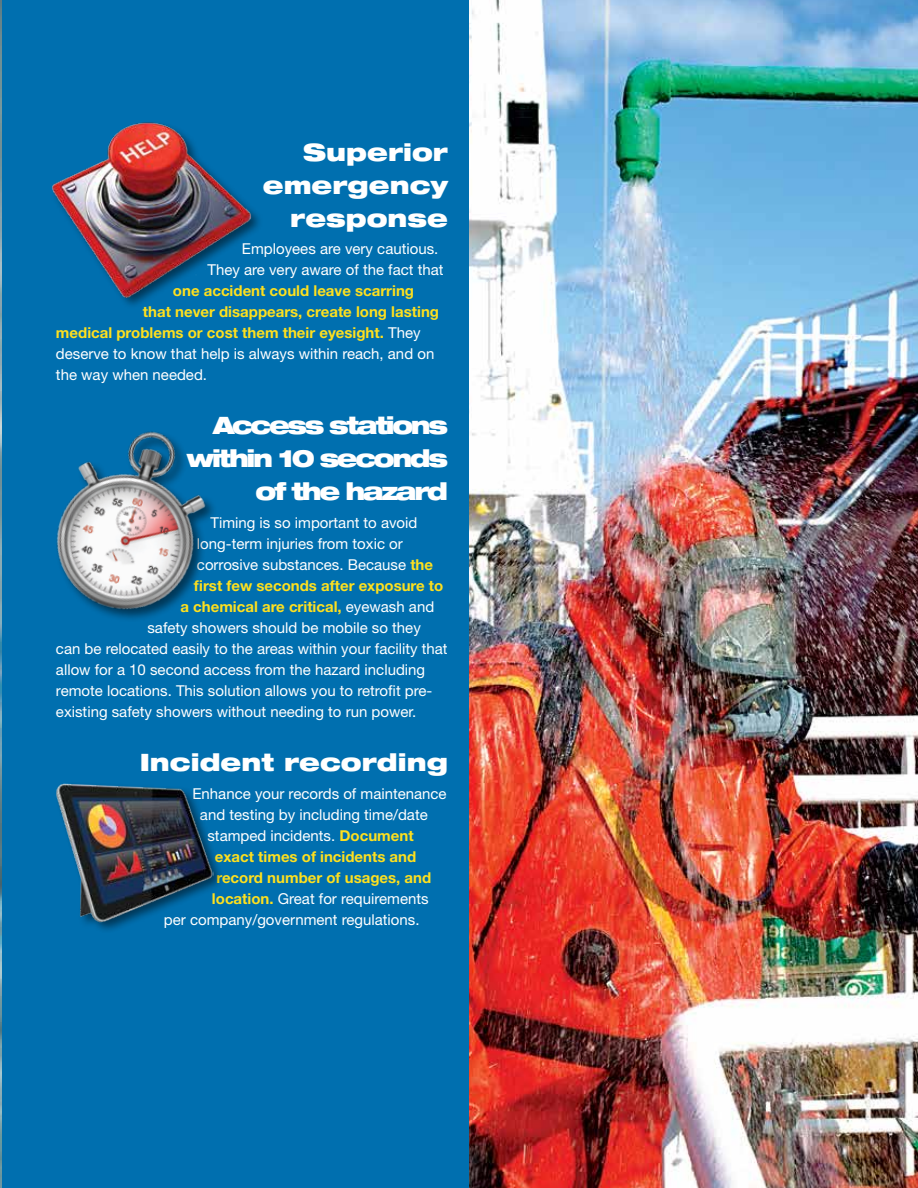
<style>
.page{position:relative;width:918px;height:1188px;background:#fff}
.page>*{position:absolute;margin:0;border:0;box-sizing:border-box;transform-origin:0 0}
.t1{font:900 expanded 24px/33px "Helvetica Neue LT Std";color:#fff;text-align:right}
.t2{font:900 expanded 24px/33px "Helvetica Neue LT Std";letter-spacing:-.1em;color:#fff;text-align:right}
.t3{font:15px/21px "Helvetica Neue LT Std";color:#fff}
.t4{font:700 15px "Helvetica Neue LT Std";color:#fee01e}
.s1{font-weight:400;color:#fff}
.s2{font-weight:700;color:#fee01e}
</style>
<div class="page">
<img style="left:0;top:0;width:2px;height:1188px">
<img style="left:469px;top:0;width:449px;height:1188px">
<div style="left:2px;top:0;width:467px;height:1188px;background:#006faf"></div>
<img style="left:56px;top:431px;width:158px;height:188px">
<img style="left:52px;top:122px;width:201px;height:180px">
<div style="left:55px;top:781px;width:170px;height:153px;background:#000;opacity:.5"></div>
<img style="left:56px;top:783px;width:157px;height:141px">
<h1 class="t1" style="left:263px;top:134px;width:187px">Superior emergency response</h1>
<p class="t3" style="left:207px;top:238px;width:238px;text-indent:34px">Employees are very cautious.<br>They are very aware of the fact that</p>
<p class="t4" style="left:173px;top:282px;width:243px">one accident could leave scarring</p>
<p class="t4" style="left:143px;top:303px;width:298px">that never disappears, create long lasting</p>
<p class="t4" style="left:56px;top:324px;width:366px">medical problems or cost them their eyesight. <span class="s1">They</span></p>
<p class="t3" style="left:56px;top:343px;width:380px">deserve to know that help is always within reach, and on</p>
<p class="t3" style="left:56px;top:364px;width:153px">the way when needed.</p>
<h1 class="t2" style="left:187px;top:408px;width:263px">Access stations within 10 seconds of the hazard</h1>
<p class="t3" style="left:210px;top:512px;width:208px">Timing is so important to avoid</p>
<p class="t3" style="left:197px;top:533px;width:207px">long-term injuries from toxic or</p>
<p class="t3" style="left:197px;top:554px;width:238px">corrosive substances. Because <span class="s2">the</span></p>
<p class="t4" style="left:194px;top:576px;width:251px">first few seconds after exposure to</p>
<p class="t4" style="left:180px;top:597px;width:255px">a chemical are critical, <span class="s1">eyewash and</span></p>
<p class="t3" style="left:147px;top:617px;width:275px">safety showers should be mobile so they</p>
<p class="t3" style="left:56px;top:638px;width:393px">can be relocated easily to the areas within your facility that</p>
<p class="t3" style="left:56px;top:659px;width:371px">allow for a 10 second access from the hazard including</p>
<p class="t3" style="left:56px;top:680px;width:378px">remote locations. This solution allows you to retrofit pre-</p>
<p class="t3" style="left:56px;top:701px;width:362px">existing safety showers without needing to run power.</p>
<h1 class="t1" style="left:140px;top:745px;width:310px">Incident recording</h1>
<p class="t3" style="left:192px;top:783px;width:256px">Enhance your records of maintenance</p>
<p class="t3" style="left:200px;top:804px;width:229px">and testing by including time/date</p>
<p class="t3" style="left:207px;top:825px;width:208px">stamped incidents. <span class="s2">Document</span></p>
<p class="t4" style="left:215px;top:847px;width:203px">exact times of incidents and</p>
<p class="t4" style="left:216px;top:868px;width:216px">record number of usages, and</p>
<p class="t3" style="left:212px;top:888px;width:218px"><span class="s2">location.</span> Great for requirements</p>
<p class="t3" style="left:164px;top:909px;width:257px">per company/government regulations.</p>
</div>
